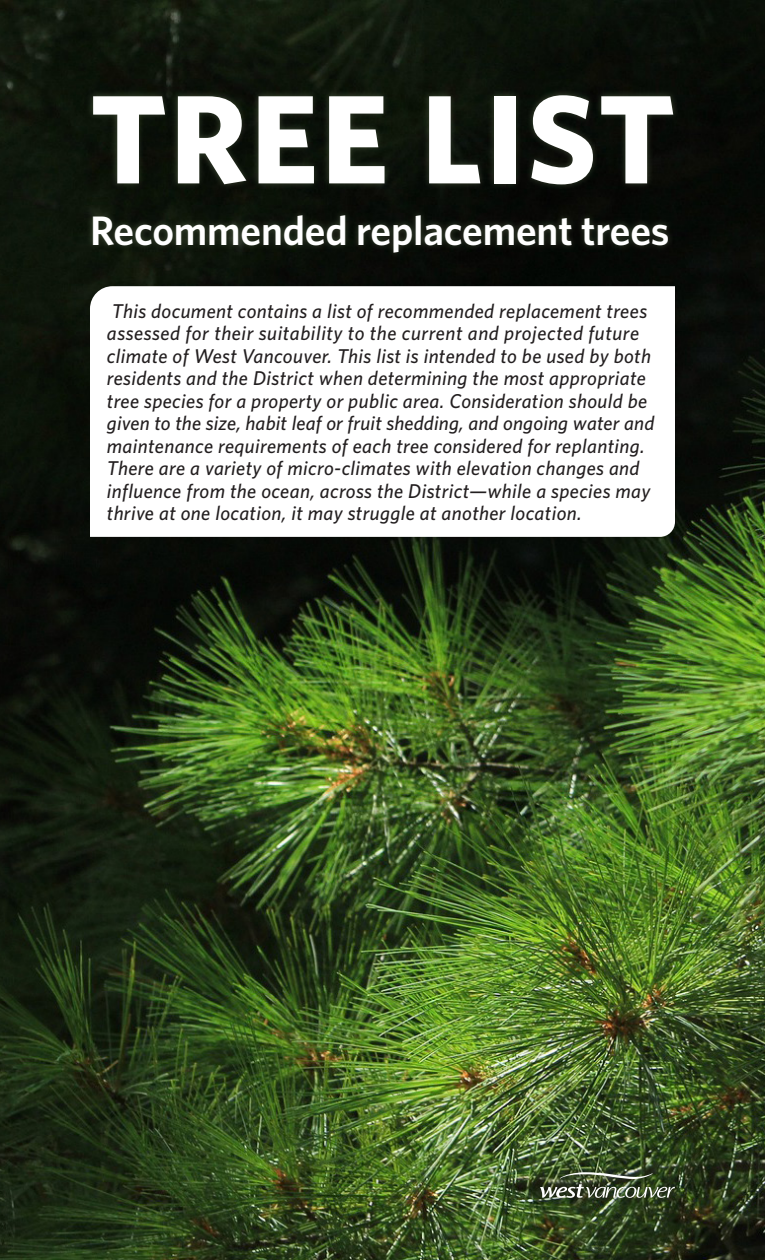
<style>
.page{position:relative;width:765px;height:1260px;background:#fff}
.page>*{position:absolute;margin:0;border:0;box-sizing:border-box;transform-origin:0 0}
.bigs{font:700 126.25px "Whitney";letter-spacing:.025em;color:#fff}
.bigs-2{font:600 41.25px "Whitney";letter-spacing:-.005em;color:#fff}
.bigs-3{font:italic 500 20px/22.5px "Whitney";letter-spacing:.02em;color:#231f20}
</style>
<div class="page">
<img style="left:0;top:0;width:765px;height:1260px">
<div style="left:86px;top:88px;width:594px;height:171px;background:#4b593f;opacity:.75"></div>
<div style="left:534px;top:1166px;width:147px;height:39px;background:#231f20;opacity:.75"></div>
<img style="left:68px;top:1172px;width:607px;height:43px">
<svg style="left:90px;top:286px;width:585px;height:251px"></svg>
<p class="bigs" style="left:90px;top:63px;width:587px">TREE LIST</p>
<p class="bigs-2" style="left:90px;top:205px;width:581px">Recommended replacement trees</p>
<p class="bigs-3" style="left:107px;top:299px;width:549px">This document contains a list of recommended replacement trees assessed for their suitability to the current and projected future climate of West Vancouver. This list is intended to be used by both residents and the District when determining the most appropriate tree species for a property or public area. Consideration should be given to the size, habit leaf or fruit shedding, and ongoing water and maintenance requirements of each tree considered for replanting.<br>There are a variety of micro-climates with elevation changes and influence from the ocean, across the District—while a species may thrive at one location, it may struggle at another location.</p>
</div>
